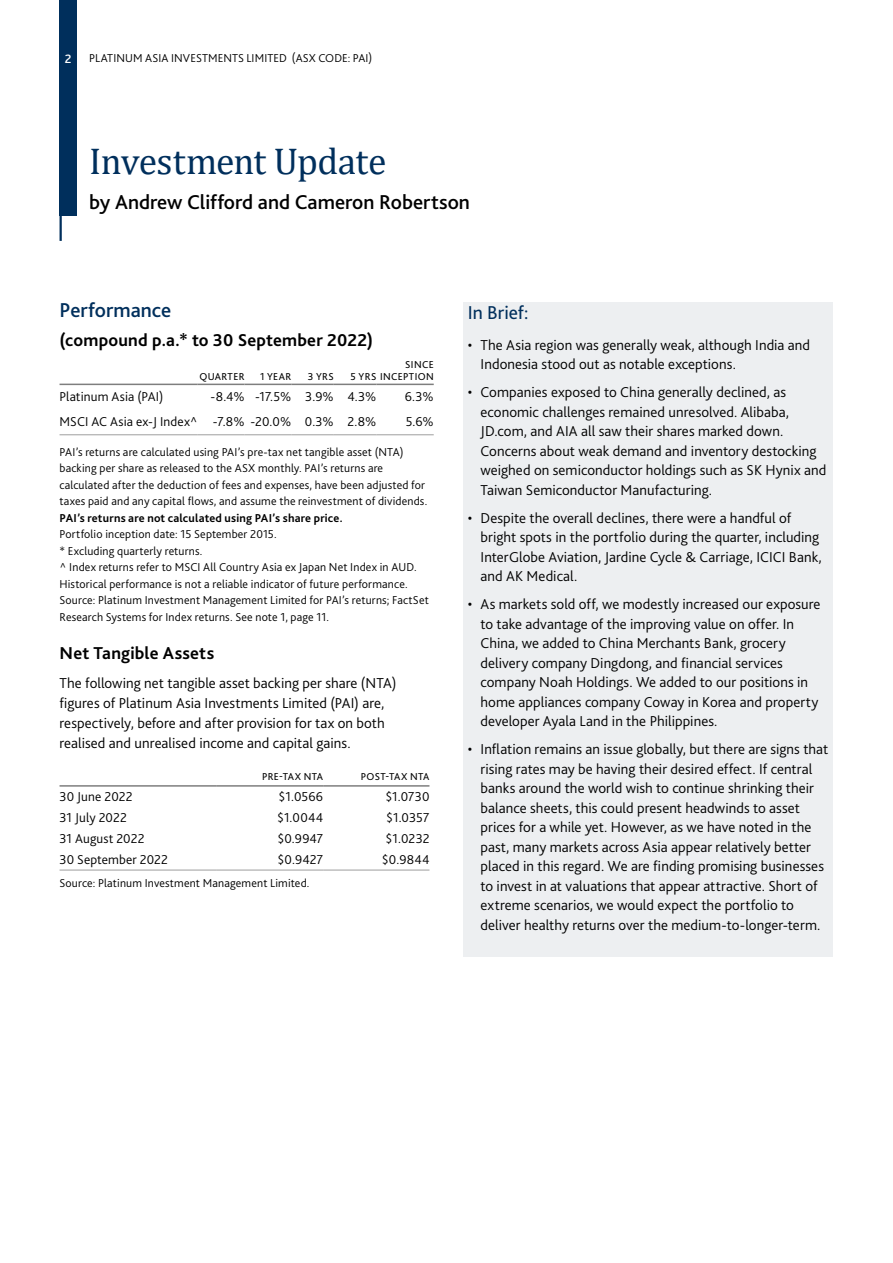
<style>
.page{position:relative;width:893px;height:1263px;background:#fff}
.page>*{position:absolute;margin:0;border:0;box-sizing:border-box;transform-origin:0 0}
.t1{font:37.5px "Cambria";letter-spacing:-.015em;color:#002f5c}
.t2{font:500 21px "Bliss 2";color:#000}
.t3{font:500 21px "Bliss 2";color:#002f5c}
.t4{font:19.5px "Bliss 2";color:#002f5c}
.t5{font:700 18px "Bliss 2";letter-spacing:.01em;color:#000}
.t6{font:300 15px/19.5px "Bliss 2";letter-spacing:.005em;color:#000}
.t7{font:300 13.5px "Bliss 2";letter-spacing:.005em;color:#000}
.t8{font:500 12.75px "Bliss 2";color:#fff}
.t9{font:300 12px/16.5px "Bliss 2";letter-spacing:.01em;color:#000}
.t10{font:700 12px "Bliss 2";letter-spacing:.015em;color:#000}
.t11{font:10.5px "Bliss 2";letter-spacing:.035em;color:#000}
</style>
<div class="page">
<div style="left:60px;top:0;width:17px;height:215px;background:#002f5c"></div>
<hr style="left:60px;top:0;width:2px;height:241px;background:#002f5c">
<hr style="left:60px;top:384px;width:138px;height:1px;background:#7e7e7e">
<hr style="left:198px;top:384px;width:46px;height:1px;background:#7e7e7e">
<hr style="left:244px;top:384px;width:47px;height:1px;background:#7e7e7e">
<hr style="left:291px;top:384px;width:43px;height:1px;background:#7e7e7e">
<hr style="left:334px;top:384px;width:42px;height:1px;background:#7e7e7e">
<hr style="left:376px;top:384px;width:58px;height:1px;background:#7e7e7e">
<hr style="left:60px;top:434px;width:138px;height:1px;background:#9e9e9e">
<hr style="left:198px;top:434px;width:46px;height:1px;background:#9e9e9e">
<hr style="left:244px;top:434px;width:47px;height:1px;background:#9e9e9e">
<hr style="left:291px;top:434px;width:43px;height:1px;background:#9e9e9e">
<hr style="left:334px;top:434px;width:42px;height:1px;background:#9e9e9e">
<hr style="left:376px;top:434px;width:58px;height:1px;background:#9e9e9e">
<hr style="left:60px;top:785px;width:157px;height:2px;background:#7e7e7e">
<hr style="left:217px;top:785px;width:106px;height:2px;background:#7e7e7e">
<hr style="left:323px;top:785px;width:106px;height:2px;background:#7e7e7e">
<hr style="left:60px;top:870px;width:157px;height:1px;background:#9e9e9e">
<hr style="left:217px;top:870px;width:106px;height:1px;background:#9e9e9e">
<hr style="left:323px;top:870px;width:106px;height:1px;background:#9e9e9e">
<div style="left:463px;top:302px;width:370px;height:655px;background:#edeff1"></div>
<p class="t8" style="left:65px;top:50px;width:8px">2</p>
<p class="t9" style="left:89px;top:49px;width:284px">PLATINUM ASIA INVESTMENTS LIMITED (ASX CODE: PAI)</p>
<h1 class="t1" style="left:89px;top:139px;width:299px">Investment Update</h1>
<h2 class="t2" style="left:89px;top:189px;width:382px">by Andrew Clifford and Cameron Robertson</h2>
<h2 class="t3" style="left:60px;top:297px;width:113px">Performance</h2>
<p class="t5" style="left:60px;top:329px;width:315px">(compound p.a.* to 30 September 2022)</p>
<p class="t11" style="left:199px;top:370px;width:47px">QUARTER</p>
<p class="t11" style="left:260px;top:370px;width:33px">1 YEAR</p>
<p class="t11" style="left:308px;top:370px;width:27px">3 YRS</p>
<p class="t11" style="left:351px;top:370px;width:85px">5 YRS INCEPTION</p>
<p class="t11" style="left:405px;top:358px;width:30px">SINCE</p>
<p class="t7" style="left:60px;top:388px;width:105px">Platinum Asia (PAI)</p>
<p class="t7" style="left:210px;top:388px;width:167px">-8.4% -17.5% 3.9% 4.3%</p>
<p class="t7" style="left:405px;top:388px;width:30px">6.3%</p>
<p class="t7" style="left:60px;top:413px;width:318px">MSCI AC Asia ex-J Index^ -7.8% -20.0% 0.3% 2.8%</p>
<p class="t7" style="left:406px;top:413px;width:30px">5.6%</p>
<p class="t9" style="left:60px;top:443px;width:369px">PAI’s returns are calculated using PAI’s pre-tax net tangible asset (NTA) backing per share as released to the ASX monthly. PAI’s returns are calculated after the deduction of fees and expenses, have been adjusted for taxes paid and any capital flows, and assume the reinvestment of dividends.</p>
<p class="t10" style="left:60px;top:510px;width:284px">PAI’s returns are not calculated using PAI’s share price.</p>
<p class="t9" style="left:60px;top:526px;width:371px">Portfolio inception date: 15 September 2015.<br>* Excluding quarterly returns.<br>^ Index returns refer to MSCI All Country Asia ex Japan Net Index in AUD.<br>Historical performance is not a reliable indicator of future performance.<br>Source: Platinum Investment Management Limited for PAI’s returns; FactSet Research Systems for Index returns. See note 1, page 11.</p>
<p class="t5" style="left:60px;top:642px;width:156px">Net Tangible Assets</p>
<p class="t6" style="left:60px;top:672px;width:338px;line-height:20.2px">The following net tangible asset backing per share (NTA) figures of Platinum Asia Investments Limited (PAI) are, respectively, before and after provision for tax on both realised and unrealised income and capital gains.</p>
<p class="t11" style="left:262px;top:770px;width:63px">PRE-TAX NTA</p>
<p class="t11" style="left:361px;top:770px;width:70px">POST-TAX NTA</p>
<p class="t7" style="left:60px;top:788px;width:75px">30 June 2022</p>
<p class="t7" style="left:279px;top:788px;width:46px">$1.0566</p>
<p class="t7" style="left:385px;top:788px;width:46px">$1.0730</p>
<p class="t7" style="left:60px;top:809px;width:69px">31 July 2022</p>
<p class="t7" style="left:277px;top:809px;width:48px">$1.0044</p>
<p class="t7" style="left:386px;top:809px;width:45px">$1.0357</p>
<p class="t7" style="left:60px;top:830px;width:87px">31 August 2022</p>
<p class="t7" style="left:277px;top:830px;width:47px">$0.9947</p>
<p class="t7" style="left:386px;top:830px;width:45px">$1.0232</p>
<p class="t7" style="left:60px;top:851px;width:110px">30 September 2022</p>
<p class="t7" style="left:278px;top:851px;width:47px">$0.9427</p>
<p class="t7" style="left:382px;top:851px;width:49px">$0.9844</p>
<p class="t9" style="left:60px;top:874px;width:252px">Source: Platinum Investment Management Limited.</p>
<h3 class="t4" style="left:468px;top:301px;width:62px">In Brief:</h3>
<p class="t6" style="left:480px;top:334px;width:331px;text-indent:-13px">• The Asia region was generally weak, although India and<br>Indonesia stood out as notable exceptions.</p>
<p class="t6" style="left:480px;top:382px;width:347px;text-indent:-13px">• Companies exposed to China generally declined, as economic challenges remained unresolved. Alibaba, JD.com, and AIA all saw their shares marked down.<br>Concerns about weak demand and inventory destocking weighed on semiconductor holdings such as SK Hynix and Taiwan Semiconductor Manufacturing.</p>
<p class="t6" style="left:480px;top:507px;width:343px;text-indent:-13px">• Despite the overall declines, there were a handful of bright spots in the portfolio during the quarter, including InterGlobe Aviation, Jardine Cycle &amp; Carriage, ICICI Bank, and AK Medical.</p>
<p class="t6" style="left:480px;top:594px;width:341px;text-indent:-13px">• As markets sold off, we modestly increased our exposure to take advantage of the improving value on offer. In China, we added to China Merchants Bank, grocery delivery company Dingdong, and financial services company Noah Holdings. We added to our positions in home appliances company Coway in Korea and property developer Ayala Land in the Philippines.</p>
<p class="t6" style="left:480px;top:739px;width:349px;text-indent:-13px">• Inflation remains an issue globally, but there are signs that rising rates may be having their desired effect. If central banks around the world wish to continue shrinking their balance sheets, this could present headwinds to asset prices for a while yet. However, as we have noted in the past, many markets across Asia appear relatively better placed in this regard. We are finding promising businesses to invest in at valuations that appear attractive. Short of extreme scenarios, we would expect the portfolio to deliver healthy returns over the medium-to-longer-term.</p>
</div>
